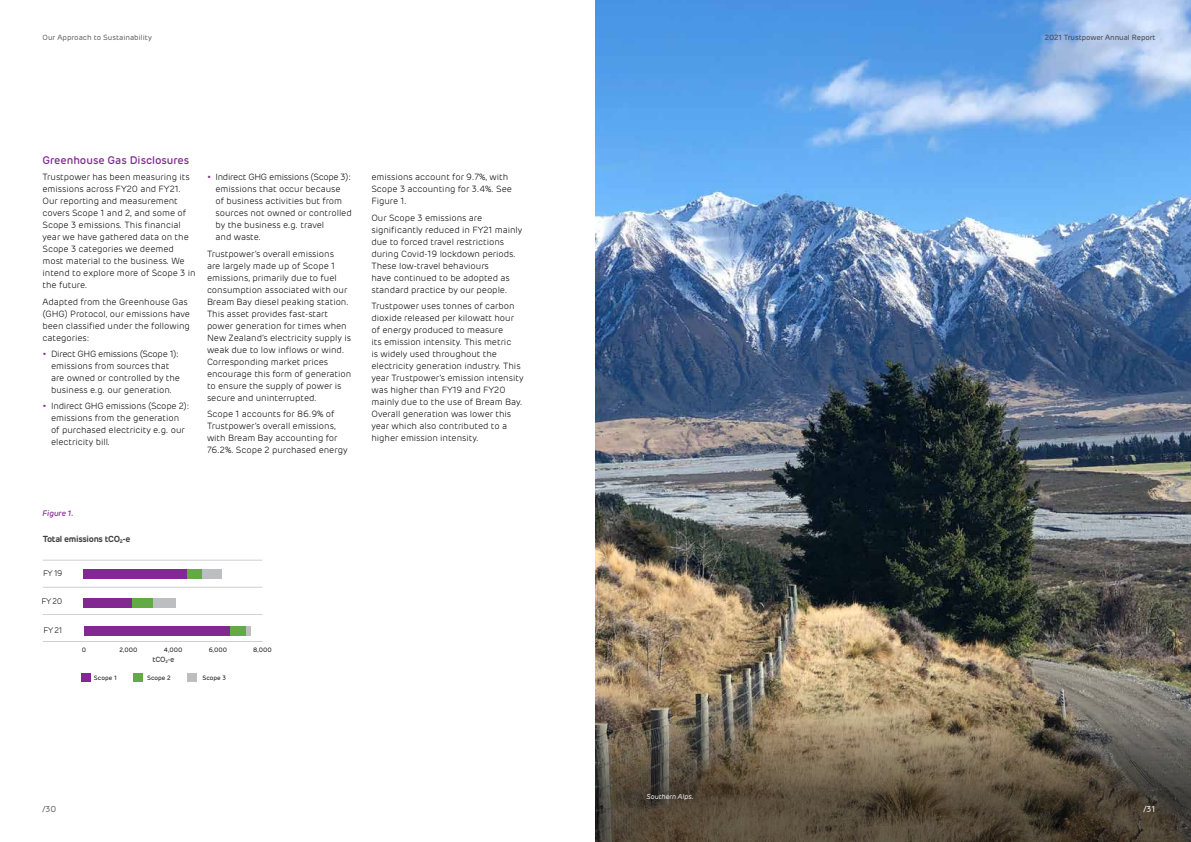
<style>
.page{position:relative;width:1191px;height:842px;background:#fff}
.page>*{position:absolute;margin:0;border:0;box-sizing:border-box;transform-origin:0 0}
.t1{font:500 11px "Rubrik";letter-spacing:-.005em;color:#812990}
.t2{font:300 9px/12px "Rubrik";letter-spacing:-.005em;color:#000}
.t3{font:600 8.8px "Rubrik";letter-spacing:-.035em;color:#414042}
.t4{font:8.5px "Rubrik";color:#58595b}
.t5{font:8.5px "Rubrik";color:#fff}
.t6{font:300 8.1px "Rubrik";letter-spacing:-.045em;color:#000}
.t7{font:italic 500 8px "Rubrik";letter-spacing:-.005em;color:#812990}
.t8{font:7.5px "Rubrik";color:#58595b}
.t9{font:7.5px "Rubrik";letter-spacing:-.01em;color:#414042}
.t10{font:500 7.5px "Rubrik";color:#414042}
.t11{font:italic 7px "Rubrik";letter-spacing:-.005em;color:#fff}
.t12{font:6.2px "Rubrik";color:#000}
.s1{font-weight:600;color:#812990}
</style>
<div class="page">
<img style="left:595px;top:0;width:596px;height:599px">
<img style="left:595px;top:599px;width:596px;height:243px">
<hr style="left:43px;top:560px;width:219px;height:1px;background:#000">
<hr style="left:43px;top:614px;width:219px;height:1px;background:#000">
<hr style="left:43px;top:587px;width:219px;height:1px;background:#000">
<hr style="left:43px;top:641px;width:219px;height:1px;background:#000">
<div style="left:187px;top:673px;width:10px;height:8px;background:#bcbec0"></div>
<div style="left:201px;top:570px;width:21px;height:9px;background:#bcbec0"></div>
<div style="left:152px;top:598px;width:23px;height:9px;background:#bcbec0"></div>
<div style="left:245px;top:626px;width:6px;height:9px;background:#bcbec0"></div>
<div style="left:133px;top:673px;width:10px;height:8px;background:#63a945"></div>
<div style="left:187px;top:570px;width:14px;height:9px;background:#63a945"></div>
<div style="left:132px;top:598px;width:20px;height:9px;background:#63a945"></div>
<div style="left:229px;top:626px;width:16px;height:9px;background:#63a945"></div>
<div style="left:81px;top:673px;width:10px;height:8px;background:#812990"></div>
<div style="left:84px;top:570px;width:103px;height:9px;background:#812990"></div>
<div style="left:84px;top:598px;width:48px;height:9px;background:#812990"></div>
<div style="left:84px;top:626px;width:145px;height:9px;background:#812990"></div>
<p class="t8" style="left:43px;top:33px;width:111px">Our Approach to Sustainability</p>
<p class="t9" style="left:1044px;top:33px;width:112px">2021 Trustpower Annual Report</p>
<p class="t1" style="left:43px;top:154px;width:148px">Greenhouse Gas Disclosures</p>
<p class="t2" style="left:43px;top:172px;width:155px">Trustpower has been measuring its emissions across FY20 and FY21.<br>Our reporting and measurement covers Scope 1 and 2, and some of<br>Scope 3 emissions. This financial year we have gathered data on the<br>Scope 3 categories we deemed most material to the business. We intend to explore more of Scope 3 in the future.</p>
<p class="t2" style="left:43px;top:296px;width:149px">Adapted from the Greenhouse Gas (GHG) Protocol, our emissions have been classified under the following categories:</p>
<p class="t2" style="left:51px;top:348px;width:131px;text-indent:-9px"><span class="s1">•</span> Direct GHG emissions (Scope 1): emissions from sources that are owned or controlled by the business e.g. our generation.</p>
<p class="t2" style="left:51px;top:400px;width:140px;text-indent:-9px"><span class="s1">•</span> Indirect GHG emissions (Scope 2): emissions from the generation of purchased electricity e.g. our electricity bill.</p>
<p class="t2" style="left:215px;top:171px;width:138px;text-indent:-9px"><span class="s1">•</span> Indirect GHG emissions (Scope 3): emissions that occur because<br>of business activities but from sources not owned or controlled by the business e.g. travel<br>and waste.</p>
<p class="t2" style="left:207px;top:248px;width:146px">Trustpower’s overall emissions<br>are largely made up of Scope 1 emissions, primarily due to fuel consumption associated with our<br>Bream Bay diesel peaking station.<br>This asset provides fast-start power generation for times when<br>New Zealand’s electricity supply is weak due to low inflows or wind.<br>Corresponding market prices encourage this form of generation to ensure the supply of power is secure and uninterrupted.</p>
<p class="t2" style="left:207px;top:408px;width:142px">Scope 1 accounts for 86.9% of<br>Trustpower’s overall emissions, with Bream Bay accounting for<br>76.2%. Scope 2 purchased energy</p>
<p class="t2" style="left:371px;top:171px;width:142px">emissions account for 9.7%, with<br>Scope 3 accounting for 3.4%. See<br>Figure 1.</p>
<p class="t2" style="left:371px;top:212px;width:152px">Our Scope 3 emissions are significantly reduced in FY21 mainly due to forced travel restrictions during Covid-19 lockdown periods.<br>These low-travel behaviours<br>have continued to be adopted as standard practice by our people.</p>
<p class="t2" style="left:371px;top:300px;width:154px">Trustpower uses tonnes of carbon dioxide released per kilowatt hour of energy produced to measure<br>its emission intensity. This metric<br>is widely used throughout the electricity generation industry. This year Trustpower’s emission intensity was higher than FY19 and FY20 mainly due to the use of Bream Bay.<br>Overall generation was lower this year which also contributed to a higher emission intensity.</p>
<p class="t7" style="left:43px;top:509px;width:33px">Figure 1.</p>
<p class="t3" style="left:43px;top:533px;width:89px">Total emissions tCO<sub>2</sub>-e</p>
<p class="t6" style="left:43px;top:569px;width:21px">FY 19</p>
<p class="t6" style="left:42px;top:597px;width:22px">FY 20</p>
<p class="t6" style="left:44px;top:625px;width:20px">FY 21</p>
<p class="t12" style="left:82px;top:646px;width:6px">0</p>
<p class="t12" style="left:119px;top:646px;width:20px">2,000</p>
<p class="t12" style="left:164px;top:646px;width:20px">4,000</p>
<p class="t12" style="left:209px;top:646px;width:20px">6,000</p>
<p class="t12" style="left:253px;top:646px;width:20px">8,000</p>
<p class="t12" style="left:94px;top:674px;width:24px">Scope 1</p>
<p class="t12" style="left:147px;top:674px;width:25px">Scope 2</p>
<p class="t12" style="left:202px;top:674px;width:25px">Scope 3</p>
<p class="t10" style="left:153px;top:655px;width:23px">tCO<sub>2</sub>-e</p>
<p class="t11" style="left:646px;top:792px;width:49px">Southern Alps.</p>
<p class="t4" style="left:43px;top:804px;width:15px">/30</p>
<p class="t5" style="left:1143px;top:804px;width:13px">/31</p>
</div>
